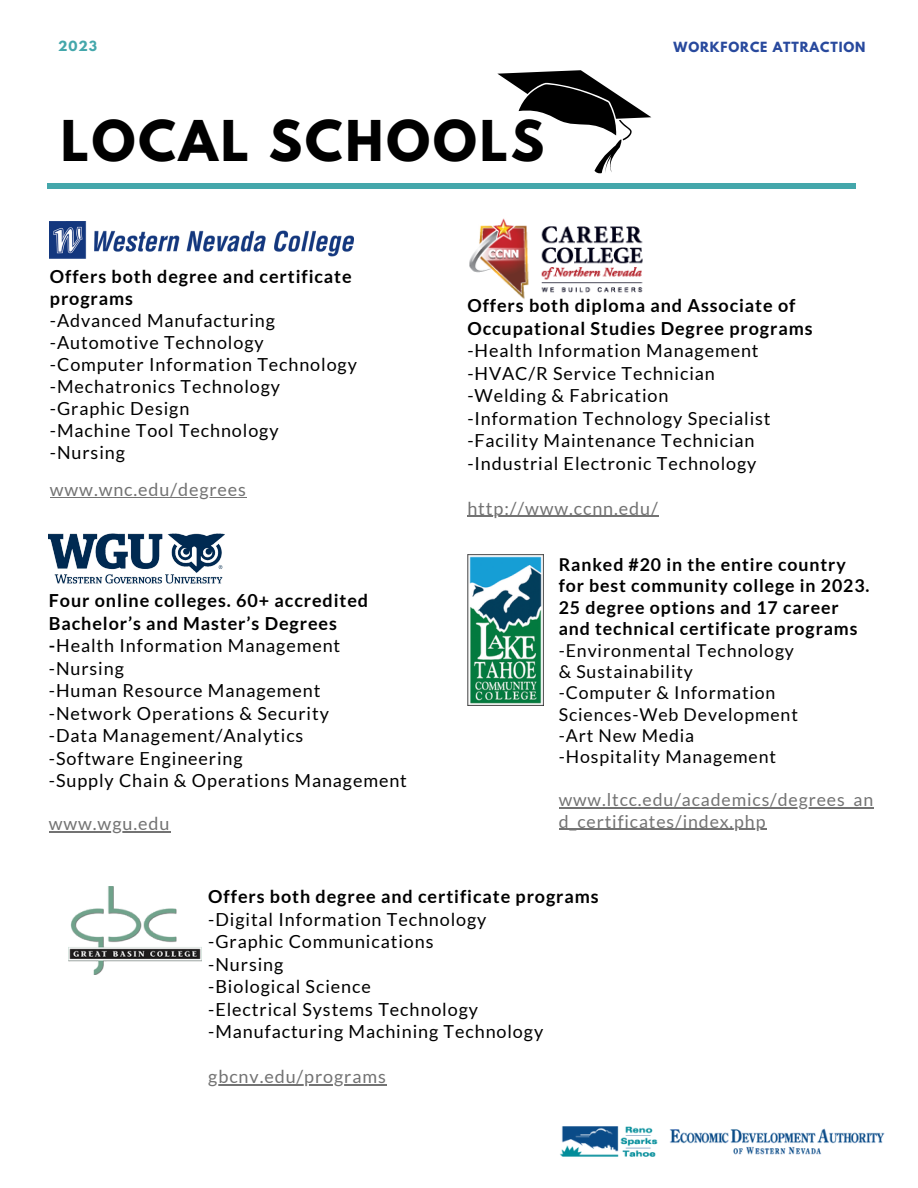
<style>
.page{position:relative;width:918px;height:1188px;background:#fff}
.page>*{position:absolute;margin:0;border:0;box-sizing:border-box;transform-origin:0 0}
.t1{font:700 49.8px "League Spartan";letter-spacing:.06em;color:#000}
.t2{font:18px "Lato";letter-spacing:.05em;color:#000}
.t3{font:700 18px/22.5px "Lato";letter-spacing:.05em;color:#000}
.t4{font:18px "Lato";letter-spacing:.05em;color:#737373}
.t5{font:17.7px "Lato";letter-spacing:.05em;color:#000}
.t6{font:700 17.7px/21.3px "Lato";letter-spacing:.05em;color:#000}
.t7{font:17.7px/21.3px "Lato";letter-spacing:.05em;color:#737373}
.t8{font:700 12.45px "League Spartan";letter-spacing:.07em;color:#28499d}
.t9{font:700 12.45px "League Spartan";color:#44a7ab}
.s1{font-weight:700}
</style>
<div class="page">
<img style="left:69px;top:887px;width:133px;height:87px">
<img style="left:467px;top:555px;width:77px;height:151px">
<img style="left:560px;top:1126px;width:325px;height:31px">
<img style="left:469px;top:218px;width:174px;height:81px">
<hr style="left:208px;top:1084px;width:179px;height:1px;background:#737373">
<hr style="left:559px;top:807px;width:315px;height:1px;background:#737373">
<hr style="left:559px;top:829px;width:207px;height:1px;background:#737373">
<hr style="left:467px;top:516px;width:192px;height:1px;background:#737373">
<div style="left:47px;top:183px;width:808px;height:6px;background:#44a7ab"></div>
<img style="left:49px;top:533px;width:175px;height:51px">
<hr style="left:49px;top:831px;width:121px;height:1px;background:#737373">
<img style="left:50px;top:222px;width:304px;height:37px">
<svg style="left:50px;top:497px;width:15px;height:1px"></svg>
<hr style="left:65px;top:497px;width:182px;height:1px;background:#737373">
<svg style="left:497px;top:70px;width:155px;height:104px"></svg>
<p class="t9" style="left:58px;top:40px;width:41px">2023</p>
<p class="t8" style="left:674px;top:40px;width:193px">WORKFORCE ATTRACTION</p>
<p class="t1" style="left:61px;top:116px;width:485px">LOCAL SCHOOLS</p>
<p class="t3" style="left:50px;top:265px;width:303px;line-height:22px">Offers both degree and certificate programs</p>
<p class="t2" style="left:50px;top:310px;width:226px">-Advanced Manufacturing</p>
<p class="t2" style="left:50px;top:332px;width:215px">-Automotive Technology</p>
<p class="t2" style="left:50px;top:354px;width:308px">-Computer Information Technology</p>
<p class="t2" style="left:50px;top:376px;width:232px">-Mechatronics Technology</p>
<p class="t2" style="left:50px;top:398px;width:141px">-Graphic Design</p>
<p class="t2" style="left:50px;top:420px;width:230px">-Machine Tool Technology</p>
<p class="t2" style="left:50px;top:442px;width:76px">-Nursing</p>
<p class="t4" style="left:50px;top:479px;width:198px">www.wnc.edu/degrees</p>
<p class="t3" style="left:49px;top:589px;width:321px">Four online colleges. 60+ accredited<br>Bachelor’s and Master’s Degrees</p>
<p class="t2" style="left:49px;top:635px;width:293px"><span class="s1">-</span>Health Information Management</p>
<p class="t2" style="left:49px;top:657px;width:77px">-Nursing</p>
<p class="t2" style="left:49px;top:680px;width:273px">-Human Resource Management</p>
<p class="t2" style="left:49px;top:702px;width:282px">-Network Operations &amp; Security</p>
<p class="t2" style="left:49px;top:725px;width:256px">-Data Management/Analytics</p>
<p class="t2" style="left:49px;top:747px;width:195px">-Software Engineering</p>
<p class="t2" style="left:49px;top:770px;width:360px">-Supply Chain &amp; Operations Management</p>
<p class="t4" style="left:49px;top:812px;width:122px">www.wgu.edu</p>
<p class="t3" style="left:467px;top:294px;width:347px">Offers both diploma and Associate of<br>Occupational Studies Degree programs</p>
<p class="t2" style="left:467px;top:340px;width:293px">-Health Information Management</p>
<p class="t2" style="left:467px;top:362px;width:249px">-HVAC/R Service Technician</p>
<p class="t2" style="left:467px;top:385px;width:203px">-Welding &amp; Fabrication</p>
<p class="t2" style="left:467px;top:407px;width:305px">-Information Technology Specialist</p>
<p class="t2" style="left:467px;top:430px;width:289px">-Facility Maintenance Technician</p>
<p class="t2" style="left:467px;top:452px;width:291px">-Industrial Electronic Technology</p>
<p class="t4" style="left:467px;top:497px;width:192px">http://www.ccnn.edu/</p>
<p class="t6" style="left:559px;top:554px;width:312px">Ranked #20 in the entire country for best community college in 2023.<br>25 degree options and 17 career and technical certificate programs</p>
<p class="t5" style="left:559px;top:639px;width:237px">-Environmental Technology</p>
<p class="t5" style="left:559px;top:661px;width:136px">&amp; Sustainability</p>
<p class="t5" style="left:559px;top:682px;width:218px">-Computer &amp; Information</p>
<p class="t5" style="left:559px;top:703px;width:241px">Sciences-Web Development</p>
<p class="t5" style="left:559px;top:725px;width:137px">-Art New Media</p>
<p class="t5" style="left:559px;top:746px;width:219px">-Hospitality Management</p>
<p class="t7" style="left:559px;top:789px;width:316px">www.ltcc.edu/academics/degrees_an d_certificates/index.php</p>
<p class="t3" style="left:208px;top:885px;width:392px">Offers both degree and certificate programs</p>
<p class="t2" style="left:208px;top:908px;width:280px">-Digital Information Technology</p>
<p class="t2" style="left:208px;top:930px;width:227px">-Graphic Communications</p>
<p class="t2" style="left:208px;top:953px;width:77px">-Nursing</p>
<p class="t2" style="left:208px;top:975px;width:164px">-Biological Science</p>
<p class="t2" style="left:208px;top:998px;width:271px">-Electrical Systems Technology</p>
<p class="t2" style="left:208px;top:1020px;width:336px">-Manufacturing Machining Technology</p>
<p class="t4" style="left:208px;top:1065px;width:179px">gbcnv.edu/programs</p>
</div>
